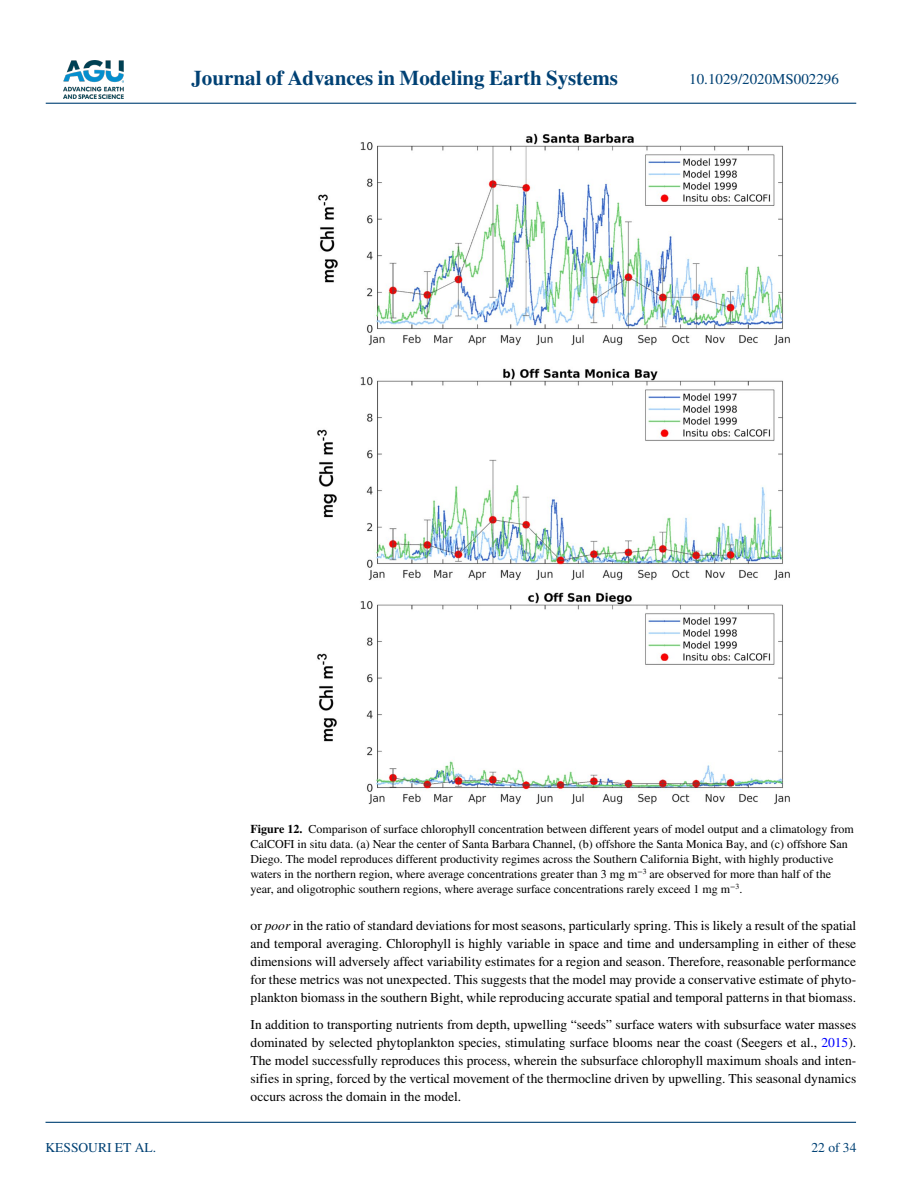
<style>
.page{position:relative;width:902px;height:1183px;background:#fff}
.page>*{position:absolute;margin:0;border:0;box-sizing:border-box;transform-origin:0 0}
.t1{font:700 21px "STIX";color:#004174}
.t2{font:15px "STIX";color:#004174}
.t3{font:13.5px/18px "STIX";color:#000;text-align:justify}
.t4{font:13.5px "STIX";color:#004174}
.t5{font:12px/15px "STIX";color:#000}
.s1{font-weight:700}
.s2{font-style:italic}
.s3{color:#00f}
</style>
<div class="page">
<img style="left:63px;top:60px;width:60px;height:39px">
<hr style="left:46px;top:103px;width:810px;height:1px;background:#004174">
<hr style="left:45px;top:1121px;width:810px;height:1px;background:#004174">
<img style="left:317px;top:134px;width:473px;height:670px">
<h1 class="t1" style="left:191px;top:66px;width:428px">Journal of Advances in Modeling Earth Systems</h1>
<p class="t2" style="left:689px;top:69px;width:151px">10.1029/2020MS002296</p>
<p class="t4" style="left:45px;top:1138px;width:112px">KESSOURI ET AL.</p>
<p class="t5" style="left:250px;top:822px;width:604px"><span class="s1">Figure 12.</span> Comparison of surface chlorophyll concentration between different years of model output and a climatology from CalCOFI in situ data. (a) Near the center of Santa Barbara Channel, (b) offshore the Santa Monica Bay, and (c) offshore San Diego. The model reproduces different productivity regimes across the Southern California Bight, with highly productive waters in the northern region, where average concentrations greater than 3 mg m<sup>−3</sup> are observed for more than half of the year, and oligotrophic southern regions, where average surface concentrations rarely exceed 1 mg m<sup>−3</sup>.</p>
<p class="t3" style="left:250px;top:917px;width:607px">or <span class="s2">poor</span> in the ratio of standard deviations for most seasons, particularly spring. This is likely a result of the spatial and temporal averaging. Chlorophyll is highly variable in space and time and undersampling in either of these dimensions will adversely affect variability estimates for a region and season. Therefore, reasonable performance for these metrics was not unexpected. This suggests that the model may provide a conservative estimate of phyto&shy;plankton biomass in the southern Bight, while reproducing accurate spatial and temporal patterns in that biomass.</p>
<p class="t3" style="left:250px;top:1016px;width:607px">In addition to transporting nutrients from depth, upwelling “seeds” surface waters with subsurface water masses dominated by selected phytoplankton species, stimulating surface blooms near the coast (Seegers et al., <span class="s3">2015</span>).<br>The model successfully reproduces this process, wherein the subsurface chlorophyll maximum shoals and inten&shy;sifies in spring, forced by the vertical movement of the thermocline driven by upwelling. This seasonal dynamics occurs across the domain in the model.</p>
<p class="t4" style="left:811px;top:1138px;width:46px">22 of 34</p>
</div>
